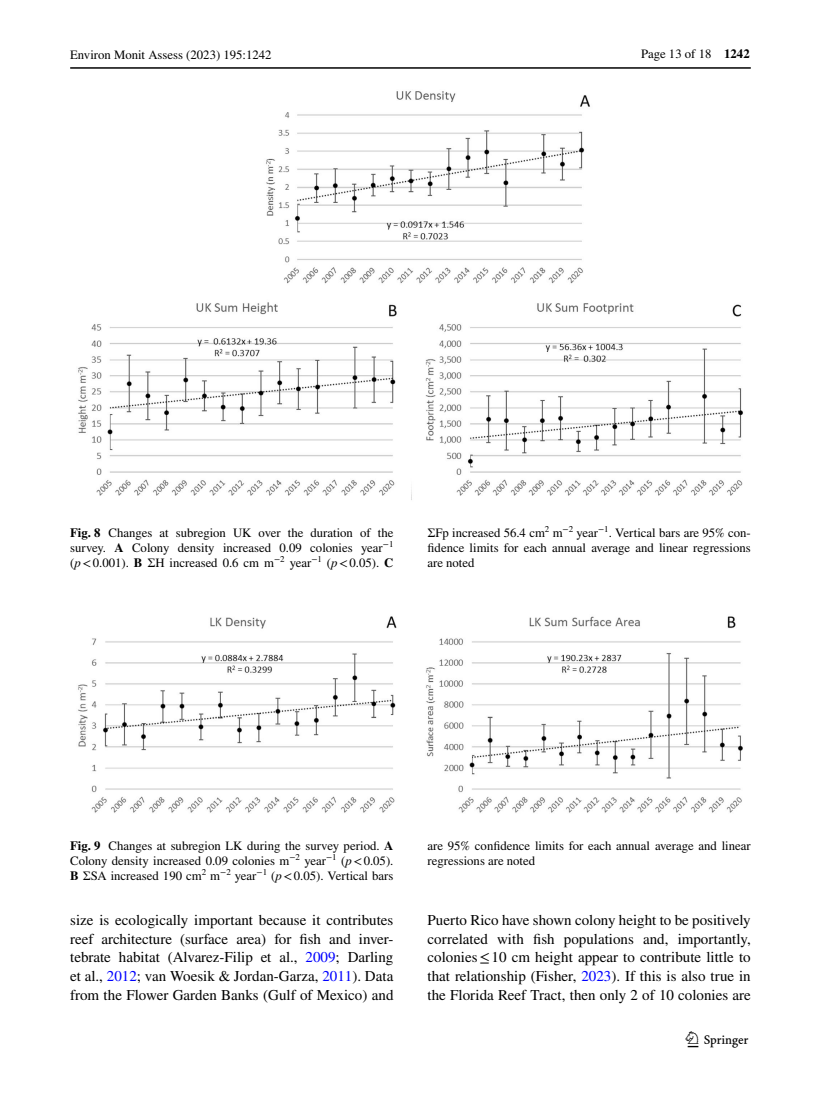
<style>
.page{position:relative;width:821px;height:1106px;background:#fff}
.page>*{position:absolute;margin:0;border:0;box-sizing:border-box;transform-origin:0 0}
.t1{font:22.5px "Springnew Regular 3";color:#000}
.t2{font:15px/18.8px "STIX";color:#000;text-align:justify}
.t3{font:12.75px/15px "STIX";color:#000;text-align:justify}
.s1{font-weight:700}
.s2{font-style:italic}
.s3{color:#00f}
</style>
<div class="page">
<hr style="left:70px;top:67px;width:680px;height:2px;background:#000">
<img style="left:78px;top:91px;width:665px;height:409px">
<img style="left:78px;top:616px;width:665px;height:197px">
<p class="t3" style="left:70px;top:48px;width:203px">Environ Monit Assess (2023) 195:1242</p>
<p class="t3" style="left:641px;top:47px;width:110px">Page 13 of 18 <span class="s1">1242</span></p>
<p class="t3" style="left:70px;top:526px;width:325px"><span class="s1">Fig. 8</span> Changes at subregion UK over the duration of the survey. <span class="s1">A</span> Colony density increased 0.09 colonies year<sup>−1 </sup>(<span class="s2">p</span>&lt;0.001). <span class="s1">B</span> ΣH increased 0.6 cm m<sup>−2</sup> year<sup>−1</sup> (<span class="s2">p</span>&lt;0.05). <span class="s1">C</span></p>
<p class="t3" style="left:427px;top:526px;width:325px">ΣFp increased 56.4 cm<sup>2</sup> m<sup>−2</sup> year<sup>−1</sup>. Vertical bars are 95% con&shy;fidence limits for each annual average and linear regressions are noted</p>
<p class="t3" style="left:70px;top:838px;width:325px"><span class="s1">Fig. 9</span> Changes at subregion LK during the survey period. <span class="s1">A </span>Colony density increased 0.09 colonies m<sup>−2</sup> year<sup>−1</sup> (<span class="s2">p</span>&lt;0.05).<br><span class="s1">B</span> ΣSA increased 190 cm<sup>2</sup> m<sup>−2</sup> year<sup>−1</sup> (<span class="s2">p</span>&lt;0.05). Vertical bars</p>
<p class="t3" style="left:427px;top:838px;width:325px">are 95% confidence limits for each annual average and linear regressions are noted</p>
<p class="t2" style="left:70px;top:911px;width:325px">size is ecologically important because it contributes reef architecture (surface area) for fish and inver&shy;tebrate habitat (Alvarez-Filip et al., <span class="s3">2009</span>; Darling et al., <span class="s3">2012</span>; van Woesik &amp; Jordan-Garza, <span class="s3">2011</span>). Data from the Flower Garden Banks (Gulf of Mexico) and</p>
<p class="t2" style="left:427px;top:911px;width:325px">Puerto Rico have shown colony height to be positively correlated with fish populations and, importantly, colonies≤10 cm height appear to contribute little to that relationship (Fisher, <span class="s3">2023</span>). If this is also true in the Florida Reef Tract, then only 2 of 10 colonies are</p>
<h1 class="t1" style="left:687px;top:1031px;width:62px">1 3</h1>
</div>
